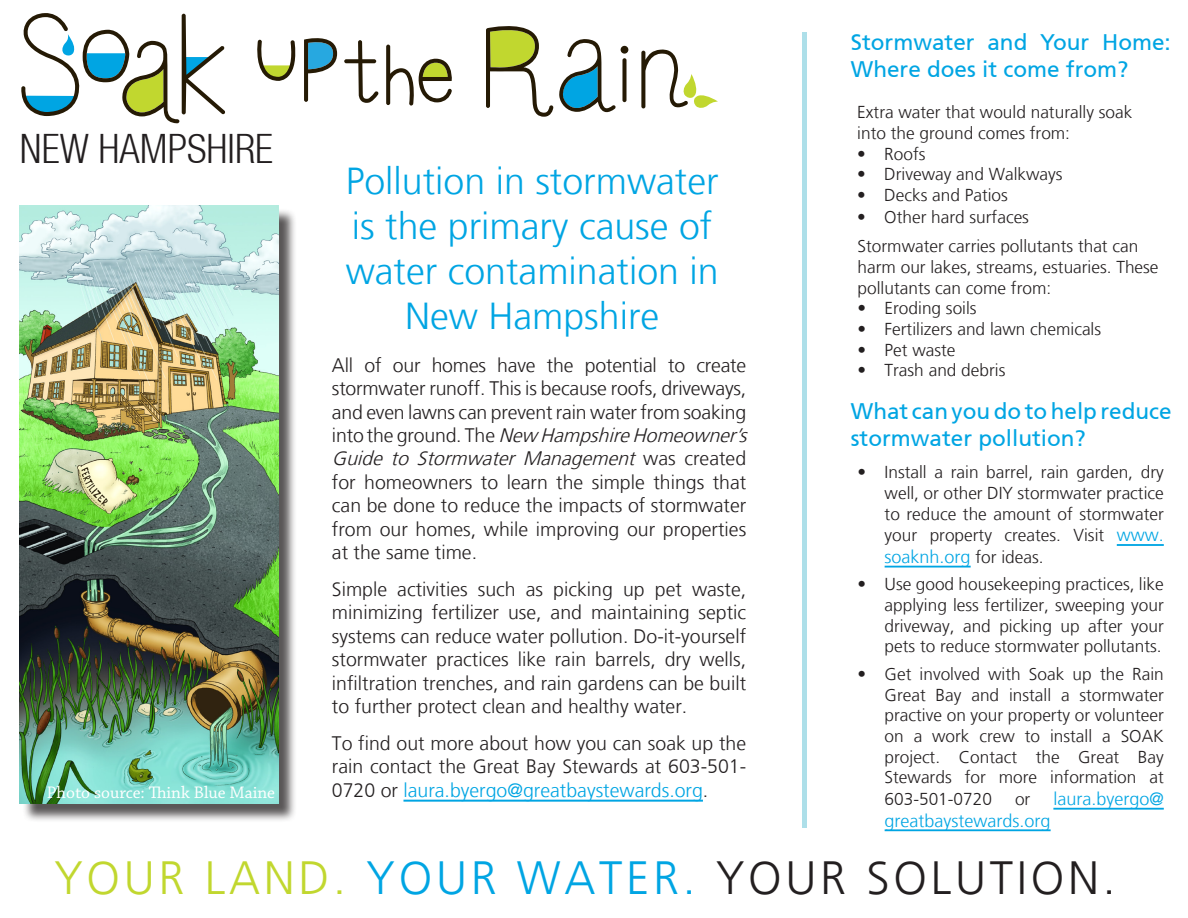
<style>
.page{position:relative;width:1188px;height:918px;background:#fff}
.page>*{position:absolute;margin:0;border:0;box-sizing:border-box;transform-origin:0 0}
.t1{font:300 46.5px "Frutiger LT";letter-spacing:.08em;color:#231f20}
.t2{font:300 condensed 40.5px "Helvetica 47";color:#231f20}
.t3{font:300 37.5px/45px "Frutiger LT";color:#00a5e3}
.t4{font:22.5px/27px "Frutiger 55 Roman";color:#00a5e3}
.t5{font:300 19.5px/23.4px "Frutiger LT";color:#231f20;text-align:justify}
.t6{font:300 18px "Frutiger LT";color:#00a5e3}
.t7{font:17.55px "Chaparral Pro";color:#fff}
.t8{font:300 17.25px/20.7px "Frutiger LT";color:#231f20;text-align:justify}
.s1{font-style:italic}
.s2{color:#00a5e3}
.s3{font-size:18px;color:#00a5e3}
.s4{font-size:17.25px;color:#231f20}
.s5{color:#c1d72f}
</style>
<div class="page">
<div style="left:802px;top:32px;width:5px;height:795px;background:#addfe9"></div>
<hr style="left:403px;top:800px;width:300px;height:2px;background:#00a5e3">
<hr style="left:1117px;top:544px;width:47px;height:2px;background:#00a5e3">
<hr style="left:885px;top:566px;width:86px;height:2px;background:#00a5e3">
<hr style="left:1053px;top:808px;width:111px;height:2px;background:#00a5e3">
<hr style="left:885px;top:829px;width:166px;height:2px;background:#00a5e3">
<svg style="left:21px;top:13px;width:204px;height:111px"></svg>
<svg style="left:257px;top:38px;width:195px;height:68px"></svg>
<svg style="left:486px;top:26px;width:130px;height:91px"></svg>
<div style="left:622px;top:58px;width:5px;height:44px;background:#251a05;border-radius:2px"></div>
<svg style="left:641px;top:49px;width:77px;height:60px"></svg>
<div style="left:621px;top:46px;width:7px;height:8px;background:#251a05;border-radius:50%"></div>
<div style="left:22px;top:208px;width:275px;height:614px;background:#231f20;opacity:.75"></div>
<img style="left:20px;top:205px;width:258px;height:599px">
<p class="t2" style="left:20px;top:126px;width:255px">NEW HAMPSHIRE</p>
<p class="t7" style="left:47px;top:782px;width:230px">Photo source: Think Blue Maine</p>
<p class="t3" style="left:346px;top:159px;width:374px">Pollution in stormwater is the primary cause of water contamination in</p>
<p class="t3" style="left:405px;top:294px;width:256px">New Hampshire</p>
<p class="t5" style="left:332px;top:354px;width:422px;text-align:left">All of our homes have the potential to create stormwater runoff. This is because roofs, driveways, and even lawns can prevent rain water from soaking i n t o t h e g r o u n d . T h e <span class="s1">New HampshireHomeowner’s Guide to Stormwater Management</span> w a s c r e a t e d for homeowners to learn the simple things that can be done to reduce the impacts of stormwater from our homes, while improving our properties at the same time.</p>
<p class="t5" style="left:332px;top:578px;width:416px">Simple activities such as picking up pet waste, minimizing fertilizer use, and maintaining septic systems can reduce water pollution. Do-it-yourself stormwater practices like rain barrels, dry wells, infiltration trenches, and rain gardens can be built to further protect clean and healthy water.</p>
<p class="t5" style="left:332px;top:732px;width:416px">To find out more about how you can soak up the rain contact the Great Bay Stewards at 603-501- 0720 or <span class="s2">laura.byergo@greatbaystewards.org</span>.</p>
<p class="t4" style="left:851px;top:29px;width:321px">Stormwater and Your Home:<br>Where does it come from?</p>
<p class="t8" style="left:857px;top:102px;width:277px">Extra water that would naturally soak into the ground comes from:</p>
<p class="t8" style="left:857px;top:144px;width:70px">• Roofs</p>
<p class="t8" style="left:857px;top:164px;width:207px">• Driveway and Walkways</p>
<p class="t8" style="left:857px;top:185px;width:152px">• Decks and Patios</p>
<p class="t8" style="left:857px;top:207px;width:173px">• Other hard surfaces</p>
<p class="t8" style="left:858px;top:236px;width:302px;text-align:left">Stormwater carries pollutants that can harm our lakes, streams, estuaries. These pollutants can come from:</p>
<p class="t8" style="left:858px;top:298px;width:121px">• Eroding soils</p>
<p class="t8" style="left:858px;top:319px;width:245px">• Fertilizers and lawn chemicals</p>
<p class="t8" style="left:858px;top:340px;width:99px">• Pet waste</p>
<p class="t8" style="left:858px;top:360px;width:149px">• Trash and debris</p>
<p class="t4" style="left:851px;top:398px;width:322px">What can you do to help reduce stormwater pollution?</p>
<p class="t8" style="left:885px;top:462px;width:281px;text-indent:-27px">• Install a rain barrel, rain garden, dry well, or other DIY stormwater practice to reduce the amount of stormwater your property creates. Visit <span class="s3">www.</span></p>
<p class="t6" style="left:885px;top:547px;width:160px">soaknh.org <span class="s4">for ideas.</span></p>
<p class="t8" style="left:885px;top:574px;width:281px;text-indent:-27px">• Use good housekeeping practices, like applying less fertilizer, sweeping your driveway, and picking up after your pets to reduce stormwater pollutants.</p>
<p class="t8" style="left:885px;top:664px;width:281px;text-indent:-27px">• Get involved with Soak up the Rain Great Bay and install a stormwater practive on your property or volunteer on a work crew to install a SOAK project. Contact the Great Bay Stewards for more information at 603-501-0720</p>
<p class="t8" style="left:1015px;top:789px;width:17px">or</p>
<p class="t6" style="left:1053px;top:789px;width:112px">laura.byergo@</p>
<p class="t6" style="left:885px;top:810px;width:168px">greatbaystewards.org</p>
<p class="t1" style="left:54px;top:852px;width:1063px"><span class="s5">YOUR LAND.</span> <span class="s2">YOUR WATER.</span> YOUR SOLUTION.</p>
</div>
